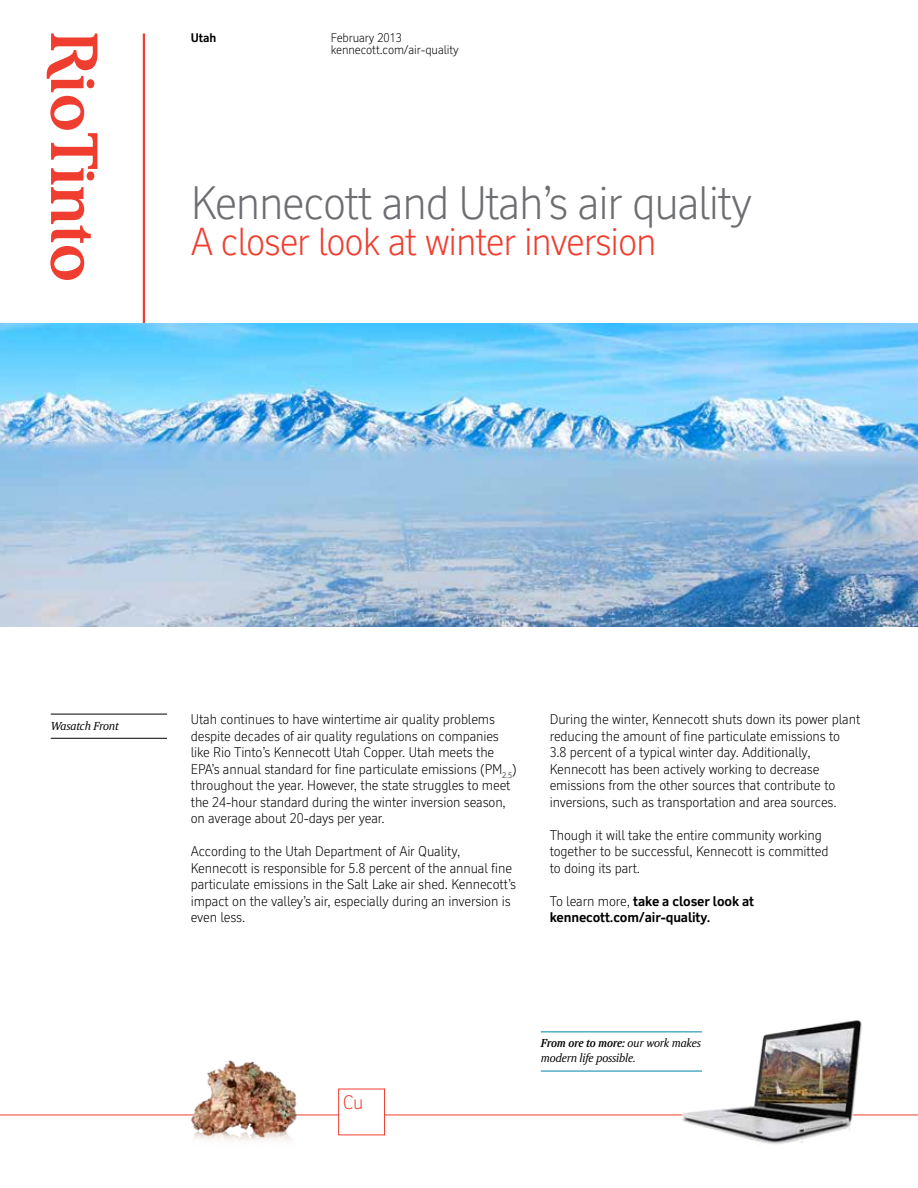
<style>
.page{position:relative;width:918px;height:1188px;background:#fff}
.page>*{position:absolute;margin:0;border:0;box-sizing:border-box;transform-origin:0 0}
.t1{font:300 45px "RT Vickerman";letter-spacing:-.03em;color:#6d6e71}
.t2{font:300 37.5px "RT Vickerman";letter-spacing:-.03em;color:#ef3e30}
.t3{font:300 18.75px "RT Vickerman";color:#ef4032}
.t4{font:300 13.5px/16.5px "RT Vickerman";letter-spacing:-.01em;color:#000}
.t5{font:700 13.5px/16.5px "RT Vickerman";letter-spacing:-.01em;color:#000}
.t6{font:italic 12px/15px "RT Albanese";letter-spacing:-.01em;color:#000}
.t7{font:300 12px/12px "RT Vickerman";letter-spacing:-.01em;color:#000}
.t8{font:700 12px "RT Vickerman";color:#000}
.s1{font-weight:300}
.s2{font-weight:700}
</style>
<div class="page">
<hr style="left:143px;top:33px;width:2px;height:310px;background:#ef3e30">
<hr style="left:0;top:1115px;width:918px;height:1px;background:#ef3e30">
<svg style="left:47px;top:33px;width:50px;height:247px"></svg>
<div style="left:87px;top:79px;width:7px;height:9px;background:#ef3e30;border-radius:50%"></div>
<hr style="left:51px;top:714px;width:116px;height:1px;background:#000">
<hr style="left:51px;top:738px;width:116px;height:1px;background:#000">
<img style="left:175px;top:1060px;width:136px;height:81px">
<img style="left:673px;top:1020px;width:199px;height:124px">
<div style="left:339px;top:1089px;width:46px;height:46px;background:#fff"></div>
<div style="left:338px;top:1089px;width:47px;height:46px;border:1px solid #ef3e30"></div>
<hr style="left:541px;top:1032px;width:161px;height:1px;background:#0083a8">
<hr style="left:541px;top:1071px;width:161px;height:1px;background:#0083a8">
<img style="left:0;top:324px;width:918px;height:302px">
<p class="t8" style="left:191px;top:31px;width:27px">Utah</p>
<p class="t7" style="left:331px;top:32px;width:130px">February 2013 kennecott.com/air-quality</p>
<h1 class="t1" style="left:191px;top:176px;width:563px">Kennecott and Utah’s air quality</h1>
<h2 class="t2" style="left:191px;top:219px;width:467px">A closer look at winter inversion</h2>
<p class="t6" style="left:51px;top:718px;width:70px">Wasatch Front</p>
<p class="t4" style="left:191px;top:711px;width:327px">Utah continues to have wintertime air quality problems despite decades of air quality regulations on companies like Rio Tinto’s Kennecott Utah Copper. Utah meets the EPA’s annual standard for fine particulate emissions (PM<sub>2.5</sub>) throughout the year. However, the state struggles to meet the 24-hour standard during the winter inversion season, on average about 20-days per year.</p>
<p class="t4" style="left:191px;top:843px;width:327px">According to the Utah Department of Air Quality, Kennecott is responsible for 5.8 percent of the annual fine particulate emissions in the Salt Lake air shed. Kennecott’s impact on the valley’s air, especially during an inversion is even less.</p>
<p class="t4" style="left:550px;top:711px;width:312px">During the winter, Kennecott shuts down its power plant reducing the amount of fine particulate emissions to<br>3.8 percent of a typical winter day. Additionally, Kennecott has been actively working to decrease emissions from the other sources that contribute to inversions, such as transportation and area sources.</p>
<p class="t4" style="left:550px;top:826px;width:280px">Though it will take the entire community working together to be successful, Kennecott is committed to doing its part.</p>
<p class="t5" style="left:550px;top:892px;width:206px"><span class="s1">To learn more,</span> take a closer look at kennecott.com/air-quality.</p>
<h3 class="t3" style="left:343px;top:1091px;width:22px">Cu</h3>
<p class="t6" style="left:541px;top:1036px;width:162px"><span class="s2">From ore to more:</span> our work makes modern life possible.</p>
</div>
